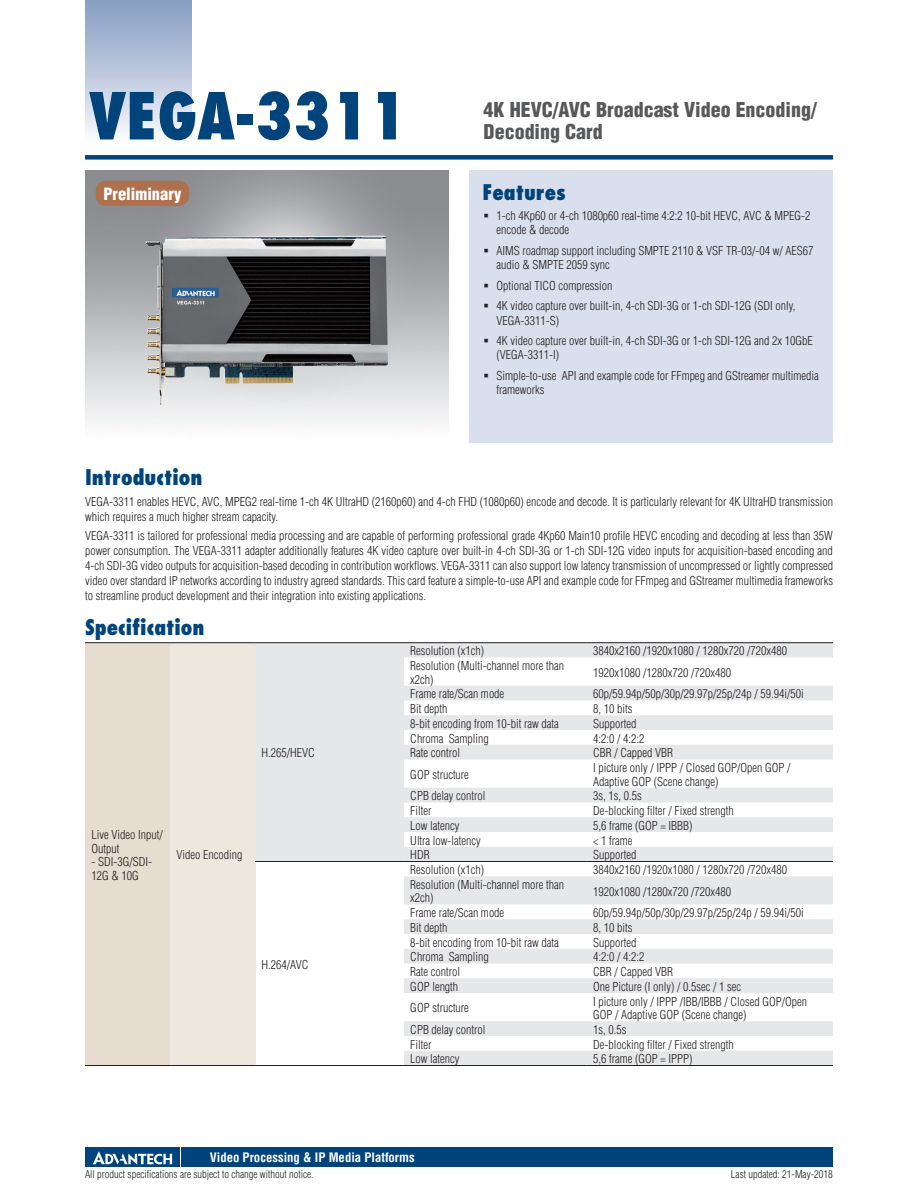
<style>
.page{position:relative;width:918px;height:1188px;background:#fff}
.page>*{position:absolute;margin:0;border:0;box-sizing:border-box;transform-origin:0 0}
.t1{font:800 condensed 63px "Futura";color:#00447b}
.t2{font:800 condensed 21px "Futura";color:#00447b}
.t3{font:900 condensed 19.95px/22.5px "Helvetica";color:#57585a}
.t4{font:900 condensed 16.5px "Helvetica";color:#fff}
.t5{font:700 condensed 12.75px "Helvetica";color:#fff}
.t6{font:300 condensed 12px/13.5px "Helvetica";color:#231f20}
.t7{font:300 condensed 10.5px "Helvetica";color:#231f20}
</style>
<div class="page">
<div style="left:85px;top:155px;width:748px;height:5px;background:#00447b"></div>
<div style="left:85px;top:0;width:106px;height:143px;background:linear-gradient(to bottom,#849bc1,#f9fafc)"></div>
<div style="left:182px;top:1147px;width:651px;height:20px;background:#00447b"></div>
<div style="left:85px;top:1147px;width:95px;height:20px;background:#00447b"></div>
<svg style="left:93px;top:1151px;width:79px;height:14px"></svg>
<div style="left:470px;top:170px;width:363px;height:272px;background:#d9dfec"></div>
<img style="left:85px;top:170px;width:363px;height:255px">
<div style="left:85px;top:643px;width:85px;height:423px;background:#e6dccf"></div>
<div style="left:170px;top:643px;width:85px;height:423px;background:#ede7dd"></div>
<svg style="left:255px;top:643px;width:578px;height:422px"></svg>
<hr style="left:85px;top:642px;width:85px;height:1px;background:#231f20">
<hr style="left:170px;top:642px;width:85px;height:1px;background:#231f20">
<hr style="left:85px;top:1065px;width:85px;height:1px;background:#231f20">
<hr style="left:170px;top:1065px;width:85px;height:1px;background:#231f20">
<hr style="left:587px;top:1065px;width:246px;height:1px;background:#231f20">
<hr style="left:255px;top:642px;width:149px;height:1px;background:#231f20">
<hr style="left:404px;top:642px;width:183px;height:1px;background:#231f20">
<hr style="left:587px;top:642px;width:246px;height:1px;background:#231f20">
<hr style="left:587px;top:861px;width:246px;height:1px;background:#231f20">
<hr style="left:255px;top:861px;width:149px;height:1px;background:#231f20">
<hr style="left:404px;top:861px;width:183px;height:1px;background:#231f20">
<hr style="left:255px;top:1065px;width:149px;height:1px;background:#231f20">
<hr style="left:404px;top:1065px;width:183px;height:1px;background:#231f20">
<img style="left:146px;top:236px;width:195px;height:111px">
<div style="left:96px;top:181px;width:93px;height:25px;background:#af704e;border-radius:10px"></div>
<h1 class="t1" style="left:89px;top:77px;width:319px">VEGA-3311</h1>
<h3 class="t3" style="left:484px;top:98px;width:334px">4K HEVC/AVC Broadcast Video Encoding/<br>Decoding Card</h3>
<h3 class="t4" style="left:103px;top:184px;width:80px">Preliminary</h3>
<h2 class="t2" style="left:482px;top:179px;width:85px">Features</h2>
<p class="t6" style="left:496px;top:208px;width:316px;line-height:14.2px">1-ch 4Kp60 or 4-ch 1080p60 real-time 4:2:2 10-bit HEVC, AVC &amp; MPEG-2 encode &amp; decode</p>
<p class="t6" style="left:496px;top:243px;width:319px;line-height:14.2px">AIMS roadmap support including SMPTE 2110 &amp; VSF TR-03/-04 w/ AES67 audio &amp; SMPTE 2059 sync</p>
<p class="t6" style="left:496px;top:275px;width:301px;line-height:20.7px">Optional TICO compression<br>4K video capture over built-in, 4-ch SDI-3G or 1-ch SDI-12G (SDI only,</p>
<p class="t6" style="left:496px;top:310px;width:318px;line-height:20.7px">VEGA-3311-S)<br>4K video capture over built-in, 4-ch SDI-3G or 1-ch SDI-12G and 2x 10GbE</p>
<p class="t6" style="left:496px;top:345px;width:324px;line-height:20.7px">(VEGA-3311-I)<br>Simple-to-use API and example code for FFmpeg and GStreamer multimedia</p>
<p class="t6" style="left:496px;top:383px;width:50px">frameworks</p>
<h2 class="t2" style="left:85px;top:464px;width:119px">Introduction</h2>
<p class="t6" style="left:85px;top:494px;width:749px;line-height:15px">VEGA-3311 enables HEVC, AVC, MPEG2 real-time 1-ch 4K UltraHD (2160p60) and 4-ch FHD (1080p60) encode and decode. It is particularly relevant for 4K UltraHD transmission which requires a much higher stream capacity.</p>
<p class="t6" style="left:85px;top:528px;width:749px;line-height:15px;text-align:justify">VEGA-3311 is tailored for professional media processing and are capable of performing professional grade 4Kp60 Main10 profile HEVC encoding and decoding at less than 35W power consumption. The VEGA-3311 adapter additionally features 4K video capture over built-in 4-ch SDI-3G or 1-ch SDI-12G video inputs for acquisition-based encoding and 4-ch SDI-3G video outputs for acquisition-based decoding in contribution workflows. VEGA-3311 can also support low latency transmission of uncompressed or lightly compressed video over standard IP networks according to industry agreed standards. This card feature a simple-to-use API and example code for FFmpeg and GStreamer multimedia frameworks to streamline product development and their integration into existing applications.</p>
<h2 class="t2" style="left:85px;top:614px;width:121px">Specification</h2>
<p class="t6" style="left:262px;top:746px;width:55px">H.265/HEVC</p>
<p class="t6" style="left:91px;top:828px;width:73px">Live Video Input/<br>Output</p>
<p class="t6" style="left:91px;top:855px;width:62px">- SDI-3G/SDI-<br>12G &amp; 10G</p>
<p class="t6" style="left:176px;top:848px;width:67px">Video Encoding</p>
<p class="t6" style="left:262px;top:958px;width:48px">H.264/AVC</p>
<p class="t6" style="left:410px;top:644px;width:75px">Resolution (x1ch)</p>
<p class="t6" style="left:593px;top:644px;width:195px">3840x2160 /1920x1080 / 1280x720 /720x480</p>
<p class="t6" style="left:410px;top:659px;width:155px">Resolution (Multi-channel more than x2ch)</p>
<p class="t6" style="left:593px;top:666px;width:139px">1920x1080 /1280x720 /720x480</p>
<p class="t6" style="left:410px;top:687px;width:95px">Frame rate/Scan mode</p>
<p class="t6" style="left:593px;top:687px;width:212px">60p/59.94p/50p/30p/29.97p/25p/24p / 59.94i/50i</p>
<p class="t6" style="left:410px;top:702px;width:39px">Bit depth</p>
<p class="t6" style="left:593px;top:702px;width:41px">8, 10 bits</p>
<p class="t6" style="left:410px;top:717px;width:150px">8-bit encoding from 10-bit raw data</p>
<p class="t6" style="left:593px;top:717px;width:45px">Supported</p>
<p class="t6" style="left:410px;top:731px;width:80px">Chroma Sampling</p>
<p class="t6" style="left:593px;top:731px;width:53px">4:2:0 / 4:2:2</p>
<p class="t6" style="left:410px;top:746px;width:51px">Rate control</p>
<p class="t6" style="left:593px;top:746px;width:81px">CBR / Capped VBR</p>
<p class="t6" style="left:410px;top:768px;width:60px">GOP structure</p>
<p class="t6" style="left:593px;top:761px;width:199px">I picture only / IPPP / Closed GOP/Open GOP /<br>Adaptive GOP (Scene change)</p>
<p class="t6" style="left:410px;top:789px;width:77px">CPB delay control</p>
<p class="t6" style="left:593px;top:789px;width:50px">3s, 1s, 0.5s</p>
<p class="t6" style="left:410px;top:804px;width:23px">Filter</p>
<p class="t6" style="left:593px;top:804px;width:142px">De-blocking filter / Fixed strength</p>
<p class="t6" style="left:410px;top:819px;width:51px">Low latency</p>
<p class="t6" style="left:593px;top:819px;width:101px">5,6 frame (GOP = IBBB)</p>
<p class="t6" style="left:410px;top:833px;width:72px">Ultra low-latency</p>
<p class="t6" style="left:593px;top:833px;width:41px">&lt; 1 frame</p>
<p class="t6" style="left:410px;top:848px;width:21px">HDR</p>
<p class="t6" style="left:593px;top:848px;width:45px">Supported</p>
<p class="t6" style="left:410px;top:863px;width:75px">Resolution (x1ch)</p>
<p class="t6" style="left:593px;top:863px;width:195px">3840x2160 /1920x1080 / 1280x720 /720x480</p>
<p class="t6" style="left:410px;top:878px;width:155px">Resolution (Multi-channel more than x2ch)</p>
<p class="t6" style="left:593px;top:884px;width:139px">1920x1080 /1280x720 /720x480</p>
<p class="t6" style="left:410px;top:906px;width:95px">Frame rate/Scan mode</p>
<p class="t6" style="left:593px;top:906px;width:212px">60p/59.94p/50p/30p/29.97p/25p/24p / 59.94i/50i</p>
<p class="t6" style="left:410px;top:921px;width:39px">Bit depth</p>
<p class="t6" style="left:593px;top:921px;width:41px">8, 10 bits</p>
<p class="t6" style="left:410px;top:935px;width:150px">8-bit encoding from 10-bit raw data</p>
<p class="t6" style="left:593px;top:935px;width:45px">Supported</p>
<p class="t6" style="left:410px;top:950px;width:80px">Chroma Sampling</p>
<p class="t6" style="left:593px;top:950px;width:53px">4:2:0 / 4:2:2</p>
<p class="t6" style="left:410px;top:965px;width:51px">Rate control</p>
<p class="t6" style="left:593px;top:965px;width:81px">CBR / Capped VBR</p>
<p class="t6" style="left:410px;top:980px;width:49px">GOP length</p>
<p class="t6" style="left:593px;top:980px;width:149px">One Picture (I only) / 0.5sec / 1 sec</p>
<p class="t6" style="left:410px;top:1001px;width:60px">GOP structure</p>
<p class="t6" style="left:593px;top:994px;width:215px">I picture only / IPPP /IBB/IBBB / Closed GOP/Open<br>GOP / Adaptive GOP (Scene change)</p>
<p class="t6" style="left:410px;top:1023px;width:77px">CPB delay control</p>
<p class="t6" style="left:593px;top:1023px;width:35px">1s, 0.5s</p>
<p class="t6" style="left:410px;top:1037px;width:23px">Filter</p>
<p class="t6" style="left:593px;top:1037px;width:142px">De-blocking filter / Fixed strength</p>
<p class="t6" style="left:410px;top:1052px;width:51px">Low latency</p>
<p class="t6" style="left:593px;top:1052px;width:101px">5,6 frame (GOP = IPPP)</p>
<p class="t5" style="left:210px;top:1150px;width:207px">Video Processing &amp; IP Media Platforms</p>
<p class="t7" style="left:85px;top:1168px;width:230px">All product specifications are subject to change without notice.</p>
<p class="t7" style="left:731px;top:1168px;width:104px">Last updated: 21-May-2018</p>
</div>
